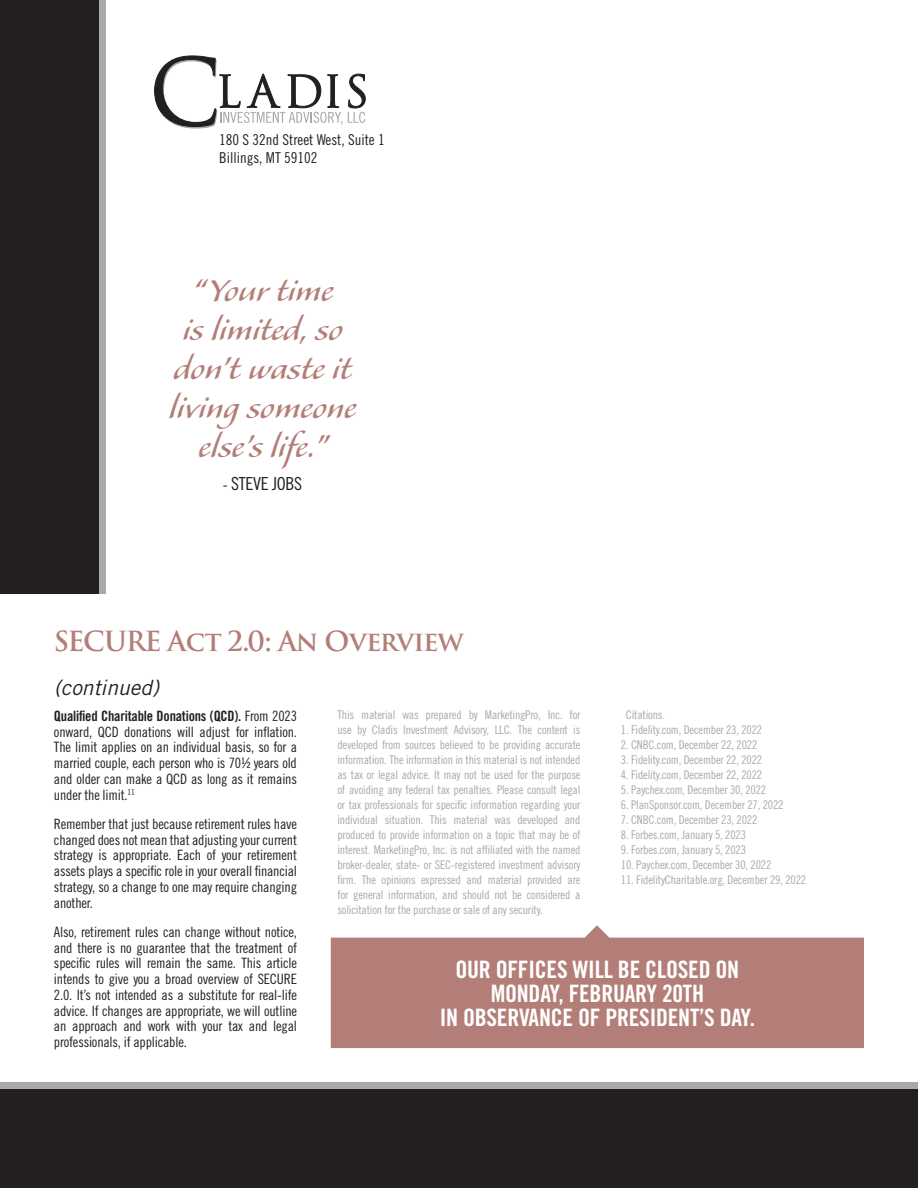
<style>
.page{position:relative;width:918px;height:1188px;background:#fff}
.page>*{position:absolute;margin:0;border:0;box-sizing:border-box;transform-origin:0 0}
.t1{font:39px/39px "Alexa Std";color:#b37e78;text-align:center}
.t2{font:600 27px "Trajan Pro 3";letter-spacing:-.04em;color:#b37e78}
.t3{font:24px "Trade Gothic LT Std Bd Cn 20";letter-spacing:-.01em;color:#fff}
.t4{font:italic 21px "Trade Gothic LT Std";color:#231f20}
.t5{font:18px "Trade Gothic LT Std Cn 18";letter-spacing:-.02em;color:#231f20}
.t6{font:15px/18px "Trade Gothic Cond Eighteen";color:#231f20}
.t7{font:14.25px/15.8px "Trade Gothic LT Std Cn 18";letter-spacing:-.015em;color:#231f20;text-align:justify}
.t8{font:12px/15px "Trade Gothic LT Std Cn 18";letter-spacing:-.015em;color:#a8a9ad;text-align:justify}
.s1{font-size:15px}
.s2{font-family:"Trade Gothic LT Std Bd Cn 20"}
</style>
<div class="page">
<div style="left:0;top:1082px;width:918px;height:8px;background:#a8a9ad"></div>
<svg style="left:154px;top:56px;width:188px;height:72px"></svg>
<svg style="left:348px;top:74px;width:17px;height:49px"></svg>
<div style="left:0;top:1090px;width:918px;height:98px;background:#231f20"></div>
<div style="left:98px;top:0;width:8px;height:594px;background:#a8a9ad"></div>
<div style="left:0;top:0;width:98px;height:594px;background:#231f20"></div>
<svg style="left:331px;top:925px;width:533px;height:123px;background:#ba8a85"></svg>
<p class="t6" style="left:219px;top:131px;width:167px">180 S 32nd Street West, Suite 1<br>Billings, MT 59102</p>
<p class="t1" style="left:169px;top:273px;width:189px">“Your time<br>is limited, so don’t waste it living someone else’s life.”</p>
<p class="t5" style="left:223px;top:473px;width:81px"><span class="s1">-</span> STEVE JOBS</p>
<p class="t2" style="left:54px;top:622px;width:411px">SECURE Act 2.0: An Overview</p>
<p class="t4" style="left:54px;top:674px;width:107px">(continued)</p>
<p class="t7" style="left:54px;top:708px;width:245px"><span class="s2">Qualified Charitable Donations (QCD).</span> From 2023 onward, QCD donations will adjust for inflation.<br>The limit applies on an individual basis, so for a married couple, each person who is 70½ years old and older can make a QCD as long as it remains under the limit.<sup>11</sup></p>
<p class="t7" style="left:54px;top:816px;width:245px">Remember that just because retirement rules have changed does not mean that adjusting your current strategy is appropriate. Each of your retirement assets plays a specific role in your overall financial strategy, so a change to one may require changing another.</p>
<p class="t7" style="left:54px;top:924px;width:245px">Also, retirement rules can change without notice, and there is no guarantee that the treatment of specific rules will remain the same. This article intends to give you a broad overview of SECURE 2.0. It’s not intended as a substitute for real-life advice. If changes are appropriate, we will outline an approach and work with your tax and legal professionals, if applicable.</p>
<p class="t8" style="left:337px;top:707px;width:245px">This material was prepared by MarketingPro, Inc. for use by Cladis Investment Advisory, LLC. The content is developed from sources believed to be providing accurate information. The information in this material is not intended as tax or legal advice. It may not be used for the purpose of avoiding any federal tax penalties. Please consult legal or tax professionals for specific information regarding your individual situation. This material was developed and produced to provide information on a topic that may be of interest. MarketingPro, Inc. is not affiliated with the named broker-dealer, state- or SEC-registered investment advisory firm. The opinions expressed and material provided are for general information, and should not be considered a solicitation for the purchase or sale of any security.</p>
<p class="t8" style="left:626px;top:707px;width:41px">Citations.</p>
<p class="t8" style="left:621px;top:722px;width:143px">1. Fidelity.com, December 23, 2022</p>
<p class="t8" style="left:621px;top:737px;width:138px">2. CNBC.com, December 22, 2022</p>
<p class="t8" style="left:621px;top:752px;width:143px">3. Fidelity.com, December 22, 2022</p>
<p class="t8" style="left:621px;top:767px;width:143px">4. Fidelity.com, December 22, 2022</p>
<p class="t8" style="left:621px;top:782px;width:147px">5. Paychex.com, December 30, 2022</p>
<p class="t8" style="left:621px;top:797px;width:164px">6. PlanSponsor.com, December 27, 2022</p>
<p class="t8" style="left:621px;top:812px;width:138px">7. CNBC.com, December 23, 2022</p>
<p class="t8" style="left:621px;top:827px;width:127px">8. Forbes.com, January 5, 2023</p>
<p class="t8" style="left:621px;top:842px;width:127px">9. Forbes.com, January 5, 2023</p>
<p class="t8" style="left:621px;top:857px;width:152px">10. Paychex.com, December 30, 2022</p>
<p class="t8" style="left:621px;top:872px;width:187px">11. FidelityCharitable.org, December 29, 2022</p>
<p class="t3" style="left:455px;top:955px;width:285px">OUR OFFICES WILL BE CLOSED ON</p>
<p class="t3" style="left:491px;top:979px;width:215px">MONDAY, FEBRUARY 20TH</p>
<p class="t3" style="left:440px;top:1003px;width:317px">IN OBSERVANCE OF PRESIDENT’S DAY.</p>
</div>
